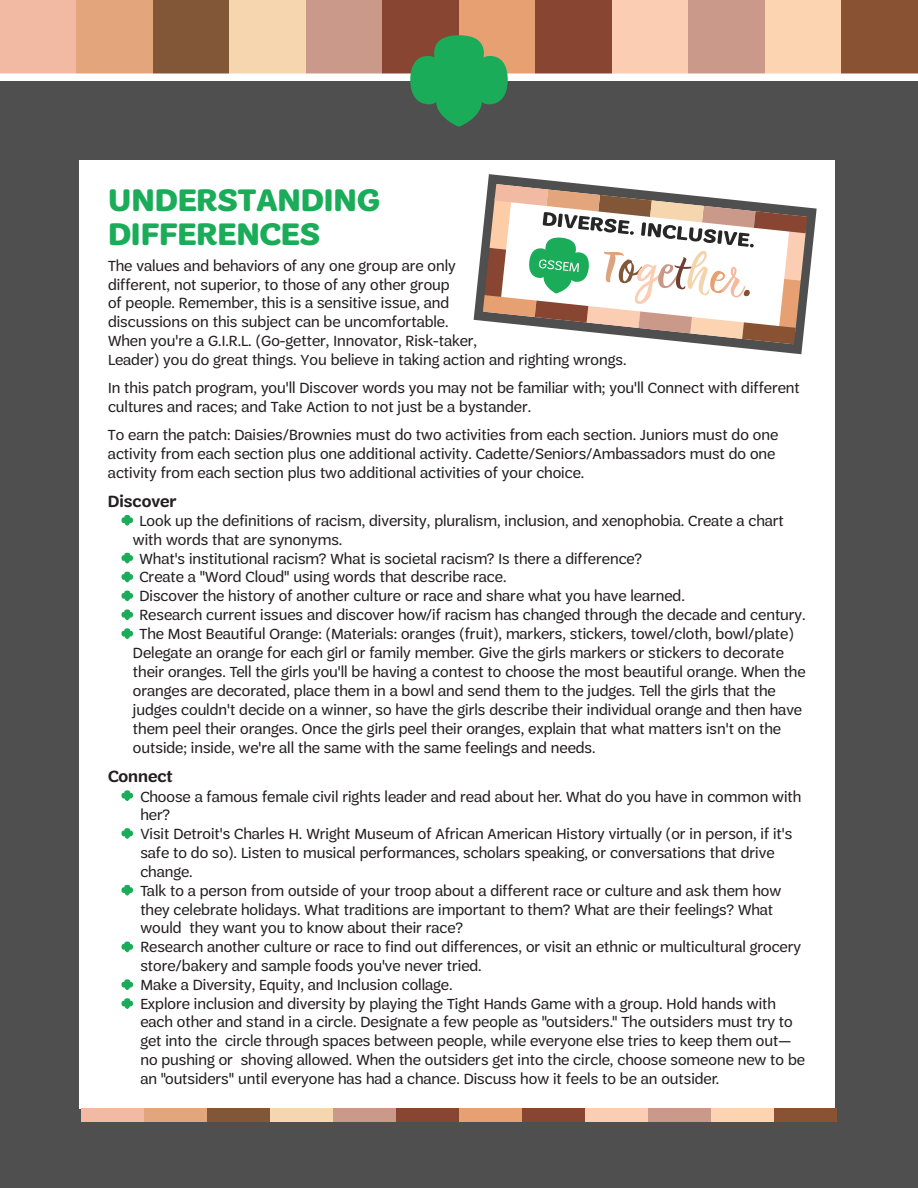
<style>
.page{position:relative;width:918px;height:1188px;background:#fff}
.page>*{position:absolute;margin:0;border:0;box-sizing:border-box;transform-origin:0 0}
.t1{font:700 33px/33.8px "Trefoil Sans";color:#1aac59}
.t2{font:600 17.25px "Trefoil Sans";color:#231f20}
.t3{font:15.75px/18.9px "Trefoil Sans";color:#231f20}
</style>
<div class="page">
<div style="left:0;top:0;width:76px;height:81px;background:#f3baa3"></div>
<div style="left:153px;top:0;width:77px;height:81px;background:#825737"></div>
<div style="left:306px;top:0;width:76px;height:81px;background:#cb9989"></div>
<div style="left:76px;top:0;width:77px;height:81px;background:#e3a67c"></div>
<div style="left:230px;top:0;width:76px;height:81px;background:#f6d6ae"></div>
<div style="left:382px;top:0;width:77px;height:81px;background:#874532"></div>
<div style="left:459px;top:0;width:77px;height:81px;background:#e6a072"></div>
<div style="left:612px;top:0;width:76px;height:81px;background:#fbcdb2"></div>
<div style="left:765px;top:0;width:76px;height:81px;background:#fcd4b2"></div>
<div style="left:536px;top:0;width:76px;height:81px;background:#874532"></div>
<div style="left:688px;top:0;width:77px;height:81px;background:#cb9989"></div>
<div style="left:842px;top:0;width:76px;height:81px;background:#885233"></div>
<div style="left:0;top:81px;width:918px;height:1107px;background:#4e4f4e"></div>
<div style="left:80px;top:160px;width:756px;height:949px;background:#fff"></div>
<svg style="left:121px;top:515px;width:12px;height:11px"></svg>
<svg style="left:121px;top:553px;width:12px;height:11px"></svg>
<svg style="left:121px;top:572px;width:12px;height:10px"></svg>
<svg style="left:121px;top:591px;width:12px;height:10px"></svg>
<svg style="left:121px;top:609px;width:12px;height:11px"></svg>
<svg style="left:121px;top:628px;width:12px;height:11px"></svg>
<svg style="left:121px;top:790px;width:12px;height:11px"></svg>
<svg style="left:121px;top:828px;width:12px;height:11px"></svg>
<svg style="left:121px;top:885px;width:12px;height:11px"></svg>
<svg style="left:121px;top:942px;width:12px;height:10px"></svg>
<svg style="left:121px;top:979px;width:12px;height:11px"></svg>
<svg style="left:121px;top:998px;width:12px;height:11px"></svg>
<svg style="left:474px;top:174px;width:343px;height:180px"></svg>
<svg style="left:483px;top:184px;width:324px;height:160px"></svg>
<div style="left:0;top:74px;width:918px;height:7px;background:#fff"></div>
<svg style="left:410px;top:35px;width:98px;height:92px"></svg>
<div style="left:81px;top:1109px;width:63px;height:13px;background:#f3baa3"></div>
<div style="left:207px;top:1109px;width:63px;height:13px;background:#825737"></div>
<div style="left:333px;top:1109px;width:63px;height:13px;background:#cb9989"></div>
<div style="left:144px;top:1109px;width:63px;height:13px;background:#e3a67c"></div>
<div style="left:270px;top:1109px;width:63px;height:13px;background:#f6d6ae"></div>
<div style="left:396px;top:1109px;width:63px;height:13px;background:#874532"></div>
<div style="left:459px;top:1109px;width:63px;height:13px;background:#e6a072"></div>
<div style="left:585px;top:1109px;width:63px;height:13px;background:#fbcdb2"></div>
<div style="left:711px;top:1109px;width:63px;height:13px;background:#fcd4b2"></div>
<div style="left:522px;top:1109px;width:63px;height:13px;background:#874532"></div>
<div style="left:648px;top:1109px;width:63px;height:13px;background:#cb9989"></div>
<div style="left:774px;top:1109px;width:63px;height:13px;background:#885233"></div>
<h1 class="t1" style="left:108px;top:183px;width:273px">UNDERSTANDING<br>DIFFERENCES</h1>
<p class="t3" style="left:108px;top:256px;width:520px">The values and behaviors of any one group are only<br>different, not superior, to those of any other group<br>of people. Remember, this is a sensitive issue, and<br>discussions on this subject can be uncomfortable.<br>When you're a G.I.R.L. (Go-getter, Innovator, Risk-taker,<br>Leader) you do great things. You believe in taking action and righting wrongs.</p>
<p class="t3" style="left:108px;top:378px;width:693px">In this patch program, you'll Discover words you may not be familiar with; you'll Connect with different cultures and races; and Take Action to not just be a bystander.</p>
<p class="t3" style="left:108px;top:425px;width:672px">To earn the patch: Daisies/Brownies must do two activities from each section. Juniors must do one activity from each section plus one additional activity. Cadette/Seniors/Ambassadors must do one activity from each section plus two additional activities of your choice.</p>
<p class="t2" style="left:108px;top:492px;width:70px">Discover</p>
<p class="t3" style="left:140px;top:511px;width:646px">Look up the definitions of racism, diversity, pluralism, inclusion, and xenophobia. Create a chart</p>
<p class="t3" style="left:133px;top:530px;width:211px">with words that are synonyms.</p>
<p class="t3" style="left:140px;top:549px;width:504px">What's institutional racism? What is societal racism? Is there a difference?</p>
<p class="t3" style="left:140px;top:568px;width:369px">Create a "Word Cloud" using words that describe race.</p>
<p class="t3" style="left:140px;top:587px;width:547px">Discover the history of another culture or race and share what you have learned.</p>
<p class="t3" style="left:140px;top:606px;width:668px">Research current issues and discover how/if racism has changed through the decade and century.</p>
<p class="t3" style="left:140px;top:625px;width:656px">The Most Beautiful Orange: (Materials: oranges (fruit), markers, stickers, towel/cloth, bowl/plate)</p>
<p class="t3" style="left:133px;top:643px;width:652px">Delegate an orange for each girl or family member. Give the girls markers or stickers to decorate</p>
<p class="t3" style="left:133px;top:662px;width:674px">their oranges. Tell the girls you'll be having a contest to choose the most beautiful orange. When the</p>
<p class="t3" style="left:133px;top:681px;width:644px">oranges are decorated, place them in a bowl and send them to the judges. Tell the girls that the</p>
<p class="t3" style="left:133px;top:700px;width:671px">judges couldn't decide on a winner, so have the girls describe their individual orange and then have</p>
<p class="t3" style="left:133px;top:719px;width:650px">them peel their oranges. Once the girls peel their oranges, explain that what matters isn't on the</p>
<p class="t3" style="left:133px;top:738px;width:464px">outside; inside, we're all the same with the same feelings and needs.</p>
<p class="t2" style="left:108px;top:767px;width:66px">Connect</p>
<p class="t3" style="left:140px;top:787px;width:666px">Choose a famous female civil rights leader and read about her. What do you have in common with her?<br>Visit Detroit's Charles H. Wright Museum of African American History virtually (or in person, if it's safe to do so). Listen to musical performances, scholars speaking, or conversations that drive change.<br>Talk to a person from outside of your troop about a different race or culture and ask them how they celebrate holidays. What traditions are important to them? What are their feelings? What would they want you to know about their race?<br>Research another culture or race to find out differences, or visit an ethnic or multicultural grocery store/bakery and sample foods you've never tried.<br>Make a Diversity, Equity, and Inclusion collage.<br>Explore inclusion and diversity by playing the Tight Hands Game with a group. Hold hands with each other and stand in a circle. Designate a few people as "outsiders." The outsiders must try to get into the circle through spaces between people, while everyone else tries to keep them out— no pushing or shoving allowed. When the outsiders get into the circle, choose someone new to be an "outsiders" until everyone has had a chance. Discuss how it feels to be an outsider.</p>
</div>
